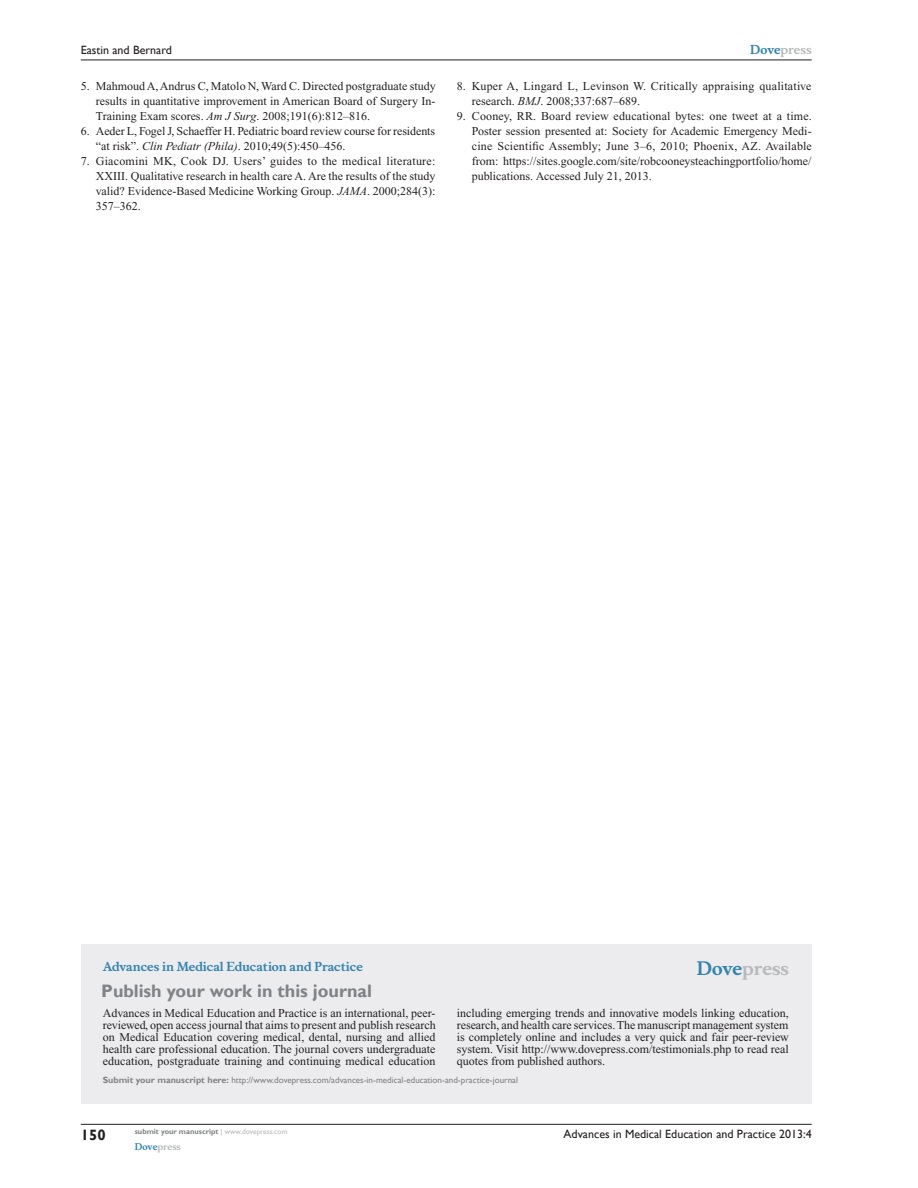
<style>
.page{position:relative;width:918px;height:1188px;background:#fff}
.page>*{position:absolute;margin:0;border:0;box-sizing:border-box;transform-origin:0 0}
.PromBx-H1{font:700 18px "Gill Sans";color:#808285}
.PromBx-Brand{font:700 18px "Musee";color:#b8b9bc}
.t1{font:700 15px "Gill Sans";color:#231f20}
.RefNL1{font:12px/15px "Times New Roman";color:#231f20;text-align:justify}
.PromBx-Tx{font:12px/12px "Times New Roman";color:#231f20;text-align:justify}
.t2{font:12px "Gill Sans";color:#231f20}
.PromBx-JrnlName{font:700 12px "Musee";color:#3485ae}
.t3{font:700 12px "Musee";color:#b8b9bc}
.PromBx-SubmitMssWebA{font:9px "Gill Sans";color:#808285}
.t4{font:700 9px "Musee";color:#b8b9bc}
.t5{font:700 7.5px "Gill Sans";color:#808285}
.s1{font-style:italic}
.s2{color:#3485ae}
.s3{font-weight:700}
.s4{font-weight:400;color:#b8b9bc}
</style>
<div class="page">
<div style="left:81px;top:944px;width:731px;height:159px;background:#ececee"></div>
<hr style="left:81px;top:1124px;width:731px;height:1px;background:#231f20">
<hr style="left:81px;top:60px;width:731px;height:1px;background:#231f20">
<p class="t2" style="left:81px;top:43px;width:93px">Eastin and Bernard</p>
<p class="RefNL1" style="left:96px;top:79px;width:341px;text-indent:-15px">5. Mahmoud A, Andrus C, Matolo N, Ward C. Directed postgraduate study results in quantitative improvement in American Board of Surgery In-Training Exam scores. <span class="s1">Am J Surg</span>. 2008;191(6):812–816.</p>
<p class="RefNL1" style="left:96px;top:124px;width:341px;text-indent:-15px">6. Aeder L, Fogel J, Schaeffer H. Pediatric board review course for residents “at risk”. <span class="s1">Clin Pediatr (Phila)</span>. 2010;49(5):450–456.</p>
<p class="RefNL1" style="left:96px;top:154px;width:341px;text-indent:-15px">7. Giacomini MK, Cook DJ. Users’ guides to the medical literature:<br>XXIII. Qualitative research in health care A. Are the results of the study valid? Evidence-Based Medicine Working Group. <span class="s1">JAMA</span>. 2000;284(3):<br>357–362.</p>
<p class="t3" style="left:750px;top:43px;width:63px"><span class="s2">Dove</span>press</p>
<p class="RefNL1" style="left:472px;top:79px;width:341px;text-indent:-15px">8. Kuper A, Lingard L, Levinson W. Critically appraising qualitative research. <span class="s1">BMJ</span>. 2008;337:687–689.</p>
<p class="RefNL1" style="left:472px;top:109px;width:342px;text-indent:-15px">9. Cooney, RR. Board review educational bytes: one tweet at a time.<br>Poster session presented at: Society for Academic Emergency Medi&shy;cine Scientific Assembly; June 3–6, 2010; Phoenix, AZ. Available from: https://sites.google.com/site/robcooneysteachingportfolio/home/ publications. Accessed July 21, 2013.</p>
<p class="PromBx-JrnlName" style="left:103px;top:959px;width:262px">Advances in Medical Education and Practice</p>
<p class="PromBx-H1" style="left:101px;top:980px;width:272px">Publish your work in this journal</p>
<p class="PromBx-Brand" style="left:697px;top:958px;width:94px"><span class="s2">Dove</span>press</p>
<p class="PromBx-Tx" style="left:103px;top:1007px;width:334px">Advances in Medical Education and Practice is an international, peer&shy;reviewed, open access journal that aims to present and publish research on Medical Education covering medical, dental, nursing and allied health care professional education. The journal covers undergraduate education, postgraduate training and continuing medical education</p>
<p class="PromBx-Tx" style="left:457px;top:1007px;width:333px">including emerging trends and innovative models linking education, research, and health care services. The manuscript management system is completely online and includes a very quick and fair peer-review system. Visit http://www.dovepress.com/testimonials.php to read real quotes from published authors.</p>
<p class="PromBx-SubmitMssWebA" style="left:103px;top:1075px;width:417px"><span class="s3">Submit your manuscript here:</span> http://www.dovepress.com/advances-in-medical-education-and-practice-journal</p>
<p class="t1" style="left:81px;top:1126px;width:26px">150</p>
<p class="t5" style="left:135px;top:1127px;width:154px">submit your manuscript <span class="s4">| www.dovepress.com</span></p>
<p class="t4" style="left:135px;top:1141px;width:48px"><span class="s2">Dove</span>press</p>
<p class="t2" style="left:564px;top:1127px;width:250px">Advances in Medical Education and Practice 2013:4</p>
</div>
